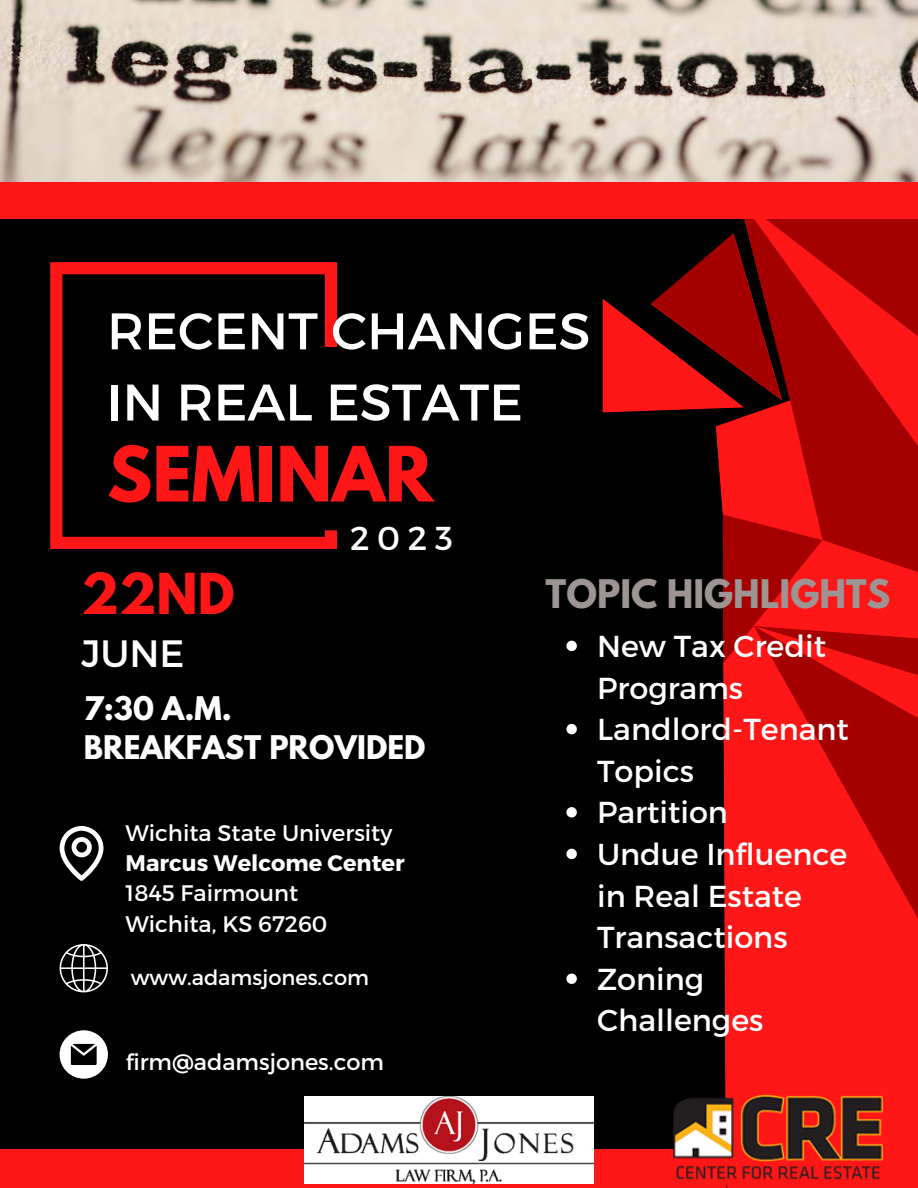
<style>
.page{position:relative;width:918px;height:1188px;background:#fff}
.page>*{position:absolute;margin:0;border:0;box-sizing:border-box;transform-origin:0 0}
.t1{font:700 67.5px "League Spartan";color:#ff1616}
.t2{font:51.45px/71.2px "Montserrat";color:#fff}
.t3{font:700 49.95px "League Spartan";color:#ff1616}
.t4{font:38.1px "Montserrat";color:#fff}
.t5{font:700 34.95px "League Spartan";color:#9e9494}
.t6{font:33.15px "Montserrat";color:#fff}
.t7{font:30.3px/41.5px "Montserrat";color:#fff}
.t8{font:700 28.8px "League Spartan";color:#fff}
.t9{font:22.5px "Montserrat";color:#fff}
.t10{font:700 22.5px "Montserrat";color:#fff}
.t11{font:21px "Montserrat";color:#fff}
</style>
<div class="page">
<div style="left:0;top:191px;width:918px;height:997px;background:#000"></div>
<div style="left:0;top:1149px;width:918px;height:39px;background:#ff1616"></div>
<div style="left:723px;top:737px;width:195px;height:451px;background:#ff1616"></div>
<svg style="left:754px;top:737px;width:164px;height:240px;background:#e91010"></svg>
<svg style="left:726px;top:1185px;width:60px;height:3px"></svg>
<svg style="left:603px;top:218px;width:315px;height:519px"></svg>
<svg style="left:50px;top:262px;width:287px;height:287px"></svg>
<img style="left:0;top:0;width:918px;height:182px">
<svg style="left:60px;top:826px;width:43px;height:55px"></svg>
<svg style="left:60px;top:944px;width:48px;height:48px"></svg>
<svg style="left:60px;top:1030px;width:48px;height:49px"></svg>
<img style="left:304px;top:1096px;width:289px;height:88px">
<img style="left:673px;top:1087px;width:222px;height:98px">
<div style="left:0;top:182px;width:918px;height:36px;background:#ff1616"></div>
<svg style="left:566px;top:641px;width:11px;height:10px"></svg>
<svg style="left:566px;top:724px;width:11px;height:10px"></svg>
<svg style="left:566px;top:807px;width:11px;height:11px"></svg>
<svg style="left:566px;top:849px;width:11px;height:10px"></svg>
<svg style="left:566px;top:974px;width:11px;height:10px"></svg>
<p class="t2" style="left:107px;top:293px;width:485px">RECENT CHANGES<br>IN REAL ESTATE</p>
<p class="t1" style="left:107px;top:441px;width:328px">SEMINAR</p>
<p class="t6" style="left:350px;top:516px;width:104px">2023</p>
<p class="t3" style="left:81px;top:569px;width:155px">22ND</p>
<p class="t4" style="left:81px;top:629px;width:105px">JUNE</p>
<p class="t8" style="left:84px;top:694px;width:150px">7:30 A.M.</p>
<p class="t8" style="left:84px;top:733px;width:343px">BREAKFAST PROVIDED</p>
<p class="t9" style="left:126px;top:818px;width:268px">Wichita State University</p>
<p class="t10" style="left:126px;top:848px;width:281px">Marcus Welcome Center</p>
<p class="t9" style="left:126px;top:879px;width:174px">1845 Fairmount</p>
<p class="t9" style="left:126px;top:909px;width:203px">Wichita, KS 67260</p>
<p class="t11" style="left:131px;top:964px;width:240px">www.adamsjones.com</p>
<p class="t9" style="left:126px;top:1047px;width:260px">firm@adamsjones.com</p>
<p class="t5" style="left:546px;top:577px;width:346px">TOPIC HIGHLIGHTS</p>
<p class="t7" style="left:597px;top:624px;width:230px">New Tax Credit<br>Programs</p>
<p class="t7" style="left:597px;top:707px;width:253px">Landlord-Tenant<br>Topics</p>
<p class="t7" style="left:597px;top:790px;width:132px">Partition</p>
<p class="t7" style="left:597px;top:832px;width:252px">Undue Influence in Real Estate<br>Transactions</p>
<p class="t7" style="left:597px;top:957px;width:168px">Zoning<br>Challenges</p>
</div>
